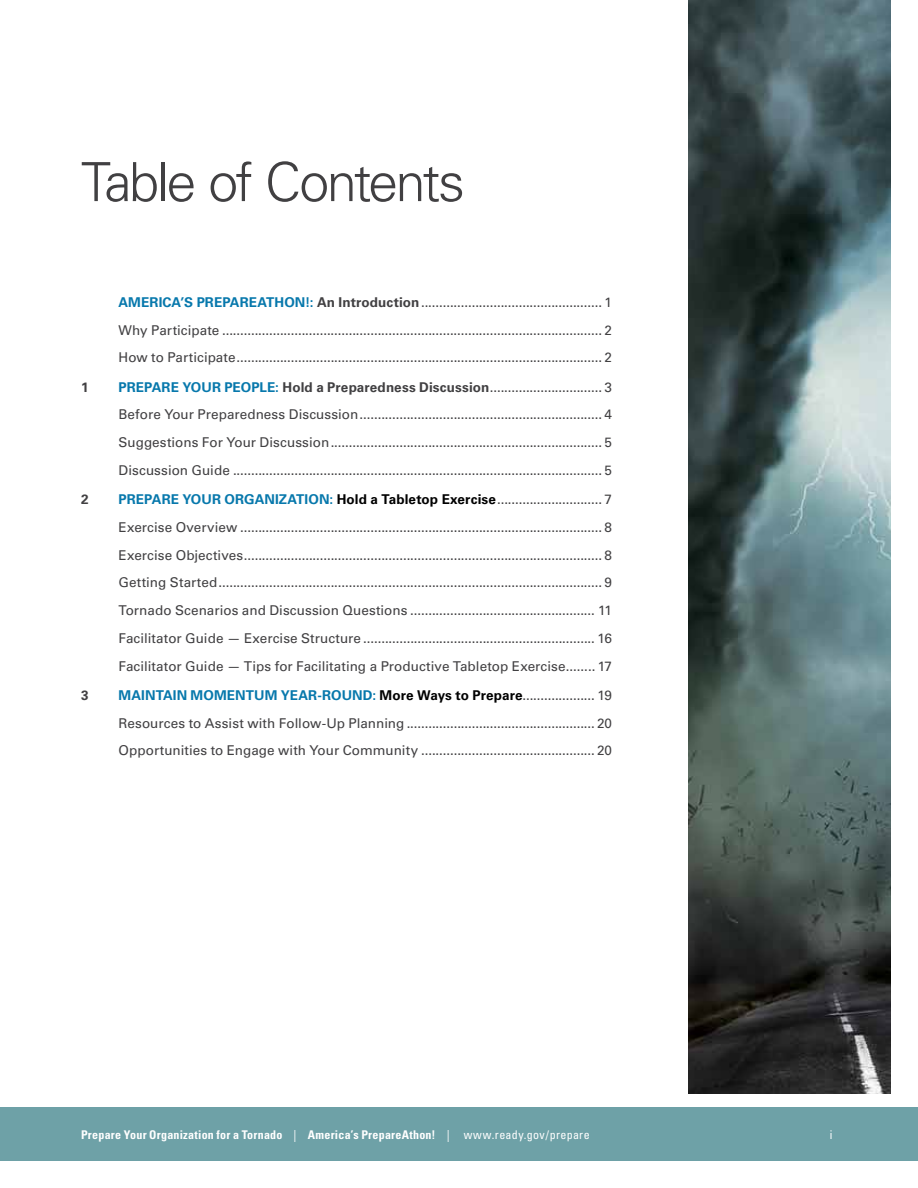
<style>
.page{position:relative;width:918px;height:1188px;background:#fff}
.page>*{position:absolute;margin:0;border:0;box-sizing:border-box;transform-origin:0 0}
.t1{font:300 54px "Univers LT Std";letter-spacing:-.05em;color:#414042}
.t2{font:13.5px/27.8px "Univers LT Std";color:#414042;text-align:justify}
.t3{font:700 13.5px "Univers LT Std";color:#414042}
.t4{font:700 condensed 12px "Univers LT Std";letter-spacing:.015em;color:#fff}
.t5{font:condensed 12px "Univers";color:#fff}
.s1{font-weight:700;color:#0778ac}
.s2{font-weight:700}
.s3{font-weight:700;color:#000}
.s4{font-family:"Univers";font-weight:400}
</style>
<div class="page">
<img style="left:688px;top:0;width:203px;height:1094px">
<div style="left:0;top:1107px;width:918px;height:54px;background:#6ea1a7"></div>
<h1 class="t1" style="left:81px;top:149px;width:386px">Table of Contents</h1>
<p class="t2" style="left:119px;top:288px;width:495px"><span class="s1">AMERICA’S PREPAREATHON!:</span> <span class="s2">An Introduction</span> .................................................. 1<br>Why Participate ......................................................................................................... 2<br>How to Participate ..................................................................................................... 2</p>
<p class="t3" style="left:81px;top:379px;width:9px">1</p>
<p class="t2" style="left:119px;top:373px;width:495px"><span class="s1">PREPARE yOuR PEOPlE:</span> <span class="s2">Hold a Preparedness Discussion</span> ............................... 3<br>Before Your Preparedness Discussion ................................................................... 4<br>Suggestions For Your Discussion ........................................................................... 5<br>Discussion Guide ...................................................................................................... 5</p>
<p class="t3" style="left:81px;top:491px;width:9px">2</p>
<p class="t2" style="left:119px;top:485px;width:495px"><span class="s1">PREPARE yOuR ORgANIzATION:</span> <span class="s3">Hold a Tabletop Exercise</span> ............................. 7<br>Exercise Overview .................................................................................................... 8<br>Exercise Objectives ................................................................................................... 8<br>Getting Started .......................................................................................................... 9<br>Tornado Scenarios and Discussion Questions ................................................... 11<br>Facilitator Guide — Exercise Structure ................................................................ 16<br>Facilitator Guide — Tips for Facilitating a Productive Tabletop Exercise........ 17</p>
<p class="t3" style="left:81px;top:687px;width:9px">3</p>
<p class="t2" style="left:119px;top:681px;width:495px"><span class="s1">MAINTAIN MOMENTuM yEAR-ROuND:</span> <span class="s3">More Ways to Prepare</span> .................... 19<br>Resources to Assist with Follow-Up Planning .................................................... 20<br>Opportunities to Engage with Your Community ................................................ 20</p>
<p class="t4" style="left:81px;top:1127px;width:510px">Prepare Your Organization for a Tornado <span class="s4">|</span> America’s PrepareAthon! <span class="s4">| www.ready.gov/prepare</span></p>
<p class="t5" style="left:830px;top:1127px;width:4px">i</p>
</div>
